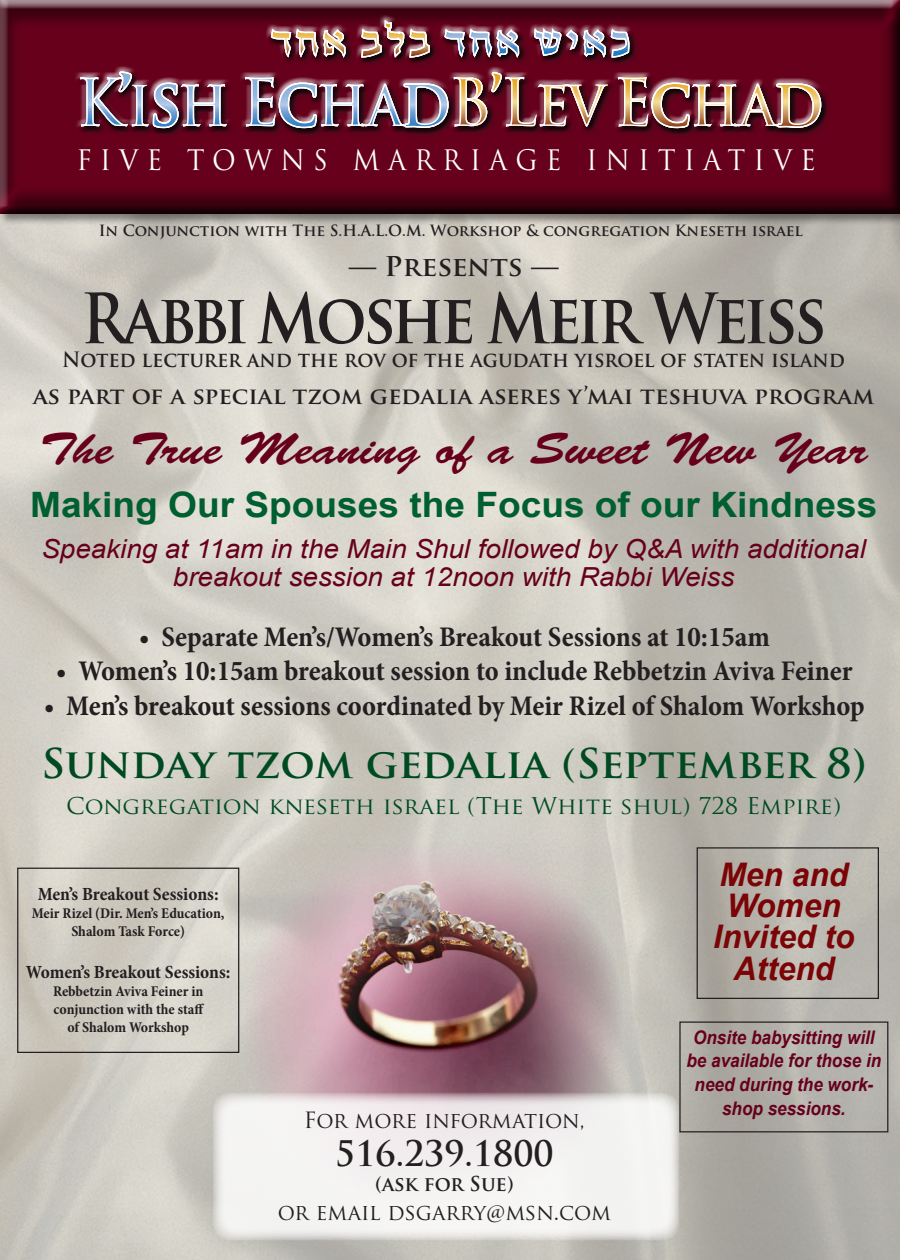
<style>
.page{position:relative;width:900px;height:1260px;background:#fff}
.page>*{position:absolute;margin:0;border:0;box-sizing:border-box;transform-origin:0 0}
.t1{font:700 67.5px "Trajan Pro";letter-spacing:-.06em;color:#231f20;scale:.9 1}
.t2{font:44.25px "Brush Script Std";color:#66001b;scale:1.13 1}
.t3{font:700 40px "Trajan Pro";color:#004a21;scale:1.04 1}
.t4{font:700 35px "Arial";color:#005f30;scale:1.06 1}
.t5{font:700 34.38px "Trajan Pro";color:#231f20}
.t6{font:italic 700 32.5px/31.2px "Arial";color:#7a0406;text-align:center}
.t7{font:700 condensed 28.75px "Minion Pro";letter-spacing:-.005em;color:#231f20}
.t8{font:27.5px "Trajan Pro";letter-spacing:.31em;color:#fff;scale:.94 1}
.t9{font:700 26.62px "Trajan Pro";color:#231f20;scale:1.04 1}
.t10{font:italic 26.25px "Arial";color:#66001b;scale:1.06 1}
.t11{font:700 22.5px "Trajan Pro";color:#231f20;scale:1.04 1}
.t12{font:22.5px "Trajan Pro";color:#004a21;scale:1.04 1}
.t13{font:21.88px "Trajan Pro";color:#231f20}
.t14{font:700 20.62px "Trajan Pro";color:#231f20;scale:.94 1}
.t15{font:700 20px "Trajan Pro";letter-spacing:-.015em;color:#231f20}
.t16{font:italic 700 18.75px/23.8px "Arial";color:#66001b;text-align:center;scale:.91 1}
.t17{font:700 condensed 18.75px "Minion Pro";letter-spacing:-.005em;color:#231f20}
.t18{font:700 15.12px "Trajan Pro";color:#231f20}
.t19{font:700 condensed 15px "Minion Pro";color:#231f20}
</style>
<div class="page">
<img style="left:0;top:226px;width:900px;height:1034px">
<div style="left:0;top:0;width:900px;height:226px;background:#231f20;opacity:.5"></div>
<div style="left:0;top:0;width:900px;height:215px;background:#231f20;opacity:.75"></div>
<img style="left:246px;top:843px;width:376px;height:250px">
<div style="left:75px;top:18px;width:752px;height:116px;background:#231f20;opacity:.75"></div>
<svg style="left:80px;top:71px;width:147px;height:58px;background:#80586c"></svg>
<svg style="left:245px;top:0;width:577px;height:150px;background:#743141"></svg>
<svg style="left:213px;top:1093px;width:466px;height:148px;fill:#f3f2f1"></svg>
<div style="left:17px;top:868px;width:222px;height:185px;border:1px solid #231f20"></div>
<div style="left:697px;top:847px;width:182px;height:152px;border:1px solid #231f20"></div>
<div style="left:679px;top:1021px;width:209px;height:111px;border:1px solid #231f20"></div>
<p class="t8" style="left:76px;top:143px;width:788px">FIVE TOWNS MARRIAGE INITIATIVE</p>
<p class="t18" style="left:99px;top:221px;width:705px">In Conjunction with The S.H.A.L.O.M. Workshop &amp; congregation Kneseth israel</p>
<p class="t9" style="left:349px;top:250px;width:203px">— Presents —</p>
<p class="t1" style="left:81px;top:277px;width:831px">Rabbi Moshe Meir Weiss</p>
<p class="t14" style="left:62px;top:347px;width:834px">Noted lecturer and the rov of the agudath yisroel of staten island</p>
<p class="t11" style="left:33px;top:382px;width:811px">as part of a special tzom gedalia aseres y’mai teshuva program</p>
<p class="t2" style="left:40px;top:424px;width:734px">The True Meaning of a Sweet New Year</p>
<p class="t4" style="left:30px;top:481px;width:801px">Making Our Spouses the Focus of our Kindness</p>
<p class="t10" style="left:41px;top:532px;width:779px">Speaking at 11am in the Main Shul followed by Q&amp;A with additional</p>
<p class="t10" style="left:173px;top:560px;width:531px">breakout session at 12noon with Rabbi Weiss</p>
<p class="t7" style="left:139px;top:617px;width:632px">• Separate Men’s/Women’s Breakout Sessions at 10:15am</p>
<p class="t7" style="left:56px;top:651px;width:798px">• Women’s 10:15am breakout session to include Rebbetzin Aviva Feiner</p>
<p class="t7" style="left:44px;top:686px;width:823px">• Men’s breakout sessions coordinated by Meir Rizel of Shalom Workshop</p>
<p class="t3" style="left:41px;top:738px;width:795px">Sunday tzom gedalia (September 8)</p>
<p class="t12" style="left:66px;top:791px;width:747px">Congregation kneseth israel (The White shul) 728 Empire)</p>
<p class="t17" style="left:38px;top:881px;width:182px">Men’s Breakout Sessions:</p>
<p class="t19" style="left:32px;top:903px;width:194px">Meir Rizel (Dir. Men’s Education,</p>
<p class="t19" style="left:71px;top:921px;width:115px">Shalom Task Force)</p>
<p class="t17" style="left:26px;top:959px;width:206px">Women’s Breakout Sessions:</p>
<p class="t19" style="left:53px;top:981px;width:152px">Rebbetzin Aviva Feiner in</p>
<p class="t19" style="left:54px;top:999px;width:152px">conjunction with the staff</p>
<p class="t19" style="left:67px;top:1017px;width:123px">of Shalom Workshop</p>
<p class="t13" style="left:304px;top:1106px;width:283px">For more information,</p>
<p class="t5" style="left:335px;top:1132px;width:220px">516.239.1800</p>
<p class="t15" style="left:375px;top:1171px;width:140px">(ask for Sue)</p>
<p class="t13" style="left:278px;top:1198px;width:335px">or email dsgarry@msn.com</p>
<p class="t6" style="left:719px;top:860px;width:130px">Men and</p>
<p class="t6" style="left:727px;top:891px;width:116px">Women</p>
<p class="t6" style="left:713px;top:922px;width:143px">Invited to<br>Attend</p>
<p class="t16" style="left:686px;top:1026px;width:216px">Onsite babysitting will be available for those in need during the work&shy;shop sessions.</p>
</div>
